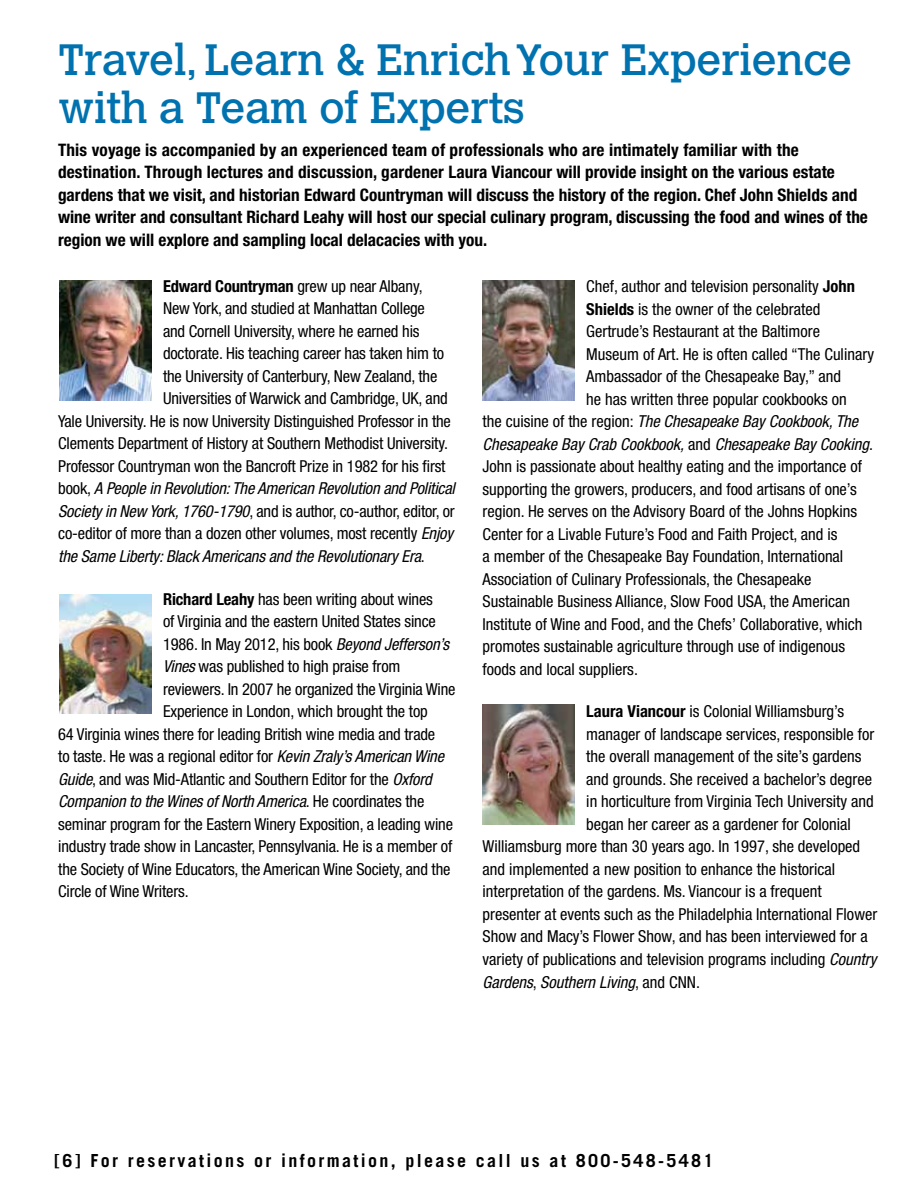
<style>
.page{position:relative;width:918px;height:1188px;background:#fff}
.page>*{position:absolute;margin:0;border:0;box-sizing:border-box;transform-origin:0 0}
.t1{font:43.5px/48px "Calvert MT Std";letter-spacing:-.01em;color:#0072af}
.t2{font:700 18px "Trade Gothic LT Std";letter-spacing:.13em;color:#000}
.t3{font:700 condensed 17.25px/22.5px "Helvetica Neue LT Std";color:#000}
.t4{font:condensed 16.5px "Helvetica Neue LT Std";color:#000}
.t5{font:italic condensed 16.5px "Helvetica Neue LT Std";letter-spacing:-.01em;color:#000}
.s1{font-weight:700}
.s2{font-style:normal}
.s3{font-style:italic}
</style>
<div class="page">
<img style="left:60px;top:280px;width:91px;height:120px">
<img style="left:483px;top:280px;width:91px;height:120px">
<img style="left:483px;top:705px;width:91px;height:120px">
<img style="left:60px;top:594px;width:91px;height:120px">
<h1 class="t1" style="left:58px;top:36px;width:796px">Travel, Learn &amp; Enrich Your Experience with a Team of Experts</h1>
<p class="t3" style="left:58px;top:138px;width:811px">This voyage is accompanied by an experienced team of professionals who are intimately familiar with the destination. Through lectures and discussion, gardener Laura Viancour will provide insight on the various estate gardens that we visit, and historian Edward Countryman will discuss the history of the region. Chef John Shields and wine writer and consultant Richard Leahy will host our special culinary program, discussing the food and wines of the region we will explore and sampling local delacacies with you.</p>
<p class="t4" style="left:163px;top:277px;width:261px"><span class="s1">Edward Countryman</span> grew up near Albany,</p>
<p class="t4" style="left:163px;top:299px;width:263px">New York, and studied at Manhattan College</p>
<p class="t4" style="left:163px;top:322px;width:258px">and Cornell University, where he earned his</p>
<p class="t4" style="left:163px;top:344px;width:283px">doctorate. His teaching career has taken him to</p>
<p class="t4" style="left:163px;top:367px;width:276px">the University of Canterbury, New Zealand, the</p>
<p class="t4" style="left:163px;top:389px;width:286px">Universities of Warwick and Cambridge, UK, and</p>
<p class="t4" style="left:58px;top:412px;width:394px">Yale University. He is now University Distinguished Professor in the</p>
<p class="t4" style="left:58px;top:434px;width:391px">Clements Department of History at Southern Methodist University.</p>
<p class="t4" style="left:58px;top:457px;width:389px">Professor Countryman won the Bancroft Prize in 1982 for his first</p>
<p class="t5" style="left:58px;top:479px;width:398px"><span class="s2">book,</span> A People in Revolution: The American Revolution and Political</p>
<p class="t4" style="left:58px;top:502px;width:398px"><span class="s3">Society in New York, 1760-1790</span>, and is author, co-author, editor, or</p>
<p class="t4" style="left:58px;top:524px;width:397px">co-editor of more than a dozen other volumes, most recently <span class="s3">Enjoy</span></p>
<p class="t5" style="left:58px;top:547px;width:368px">the Same Liberty: Black Americans and the Revolutionary Era<span class="s2">.</span></p>
<p class="t4" style="left:163px;top:589px;width:271px"><span class="s1">Richard Leahy</span> has been writing about wines</p>
<p class="t4" style="left:163px;top:612px;width:274px">of Virginia and the eastern United States since</p>
<p class="t4" style="left:163px;top:634px;width:288px">1986. In May 2012, his book <span class="s3">Beyond Jefferson’s</span></p>
<p class="t4" style="left:163px;top:657px;width:239px"><span class="s3">Vines</span> was published to high praise from</p>
<p class="t4" style="left:163px;top:679px;width:294px">reviewers. In 2007 he organized the Virginia Wine</p>
<p class="t4" style="left:163px;top:702px;width:266px">Experience in London, which brought the top</p>
<p class="t4" style="left:58px;top:724px;width:379px">64 Virginia wines there for leading British wine media and trade</p>
<p class="t4" style="left:58px;top:747px;width:387px">to taste. He was a regional editor for <span class="s3">Kevin Zraly’s American Wine</span></p>
<p class="t4" style="left:58px;top:769px;width:375px"><span class="s3">Guide</span>, and was Mid-Atlantic and Southern Editor for the <span class="s3">Oxford</span></p>
<p class="t5" style="left:58px;top:792px;width:368px">Companion to the Wines of North America<span class="s2">. He coordinates the</span></p>
<p class="t4" style="left:58px;top:814px;width:396px">seminar program for the Eastern Winery Exposition, a leading wine</p>
<p class="t4" style="left:58px;top:837px;width:396px">industry trade show in Lancaster, Pennsylvania. He is a member of</p>
<p class="t4" style="left:58px;top:859px;width:394px">the Society of Wine Educators, the American Wine Society, and the</p>
<p class="t4" style="left:58px;top:882px;width:132px">Circle of Wine Writers.</p>
<p class="t4" style="left:586px;top:277px;width:270px">Chef, author and television personality <span class="s1">John</span></p>
<p class="t4" style="left:586px;top:299px;width:236px"><span class="s1">Shields</span> is the owner of the celebrated</p>
<p class="t4" style="left:586px;top:322px;width:235px">Gertrude’s Restaurant at the Baltimore</p>
<p class="t4" style="left:586px;top:344px;width:289px">Museum of Art. He is often called “The Culinary</p>
<p class="t4" style="left:586px;top:367px;width:256px">Ambassador of the Chesapeake Bay,” and</p>
<p class="t4" style="left:586px;top:389px;width:262px">he has written three popular cookbooks on</p>
<p class="t5" style="left:483px;top:412px;width:377px"><span class="s2">the cuisine of the region:</span> The Chesapeake Bay Cookbook, The</p>
<p class="t5" style="left:483px;top:434px;width:392px">Chesapeake Bay Crab Cookbook, <span class="s2">and</span> Chesapeake Bay Cooking<span class="s2">.</span></p>
<p class="t4" style="left:483px;top:457px;width:381px">John is passionate about healthy eating and the importance of</p>
<p class="t4" style="left:483px;top:479px;width:376px">supporting the growers, producers, and food artisans of one’s</p>
<p class="t4" style="left:483px;top:502px;width:376px">region. He serves on the Advisory Board of the Johns Hopkins</p>
<p class="t4" style="left:483px;top:524px;width:356px">Center for a Livable Future’s Food and Faith Project, and is</p>
<p class="t4" style="left:483px;top:547px;width:362px">a member of the Chesapeake Bay Foundation, International</p>
<p class="t4" style="left:483px;top:569px;width:330px">Association of Culinary Professionals, the Chesapeake</p>
<p class="t4" style="left:483px;top:592px;width:369px">Sustainable Business Alliance, Slow Food USA, the American</p>
<p class="t4" style="left:483px;top:614px;width:381px">Institute of Wine and Food, and the Chefs’ Collaborative, which</p>
<p class="t4" style="left:483px;top:637px;width:364px">promotes sustainable agriculture through use of indigenous</p>
<p class="t4" style="left:483px;top:659px;width:157px">foods and local suppliers.</p>
<p class="t4" style="left:586px;top:702px;width:259px"><span class="s1">Laura Viancour</span> is Colonial Williamsburg’s</p>
<p class="t4" style="left:586px;top:725px;width:289px">manager of landscape services, responsible for</p>
<p class="t4" style="left:586px;top:747px;width:277px">the overall management of the site’s gardens</p>
<p class="t4" style="left:586px;top:770px;width:287px">and grounds. She received a bachelor’s degree</p>
<p class="t4" style="left:586px;top:792px;width:289px">in horticulture from Virginia Tech University and</p>
<p class="t4" style="left:586px;top:815px;width:266px">began her career as a gardener for Colonial</p>
<p class="t4" style="left:483px;top:837px;width:379px">Williamsburg more than 30 years ago. In 1997, she developed</p>
<p class="t4" style="left:483px;top:860px;width:354px">and implemented a new position to enhance the historical</p>
<p class="t4" style="left:483px;top:882px;width:341px">interpretation of the gardens. Ms. Viancour is a frequent</p>
<p class="t4" style="left:483px;top:905px;width:396px">presenter at events such as the Philadelphia International Flower</p>
<p class="t4" style="left:483px;top:927px;width:387px">Show and Macy’s Flower Show, and has been interviewed for a</p>
<p class="t4" style="left:483px;top:950px;width:396px">variety of publications and television programs including <span class="s3">Country</span></p>
<p class="t5" style="left:483px;top:972px;width:219px">Gardens<span class="s2">,</span> Southern Living<span class="s2">, and CNN.</span></p>
<p class="t2" style="left:54px;top:1149px;width:661px">[6] For reservations or information, please call us at 800-548-5481</p>
</div>
